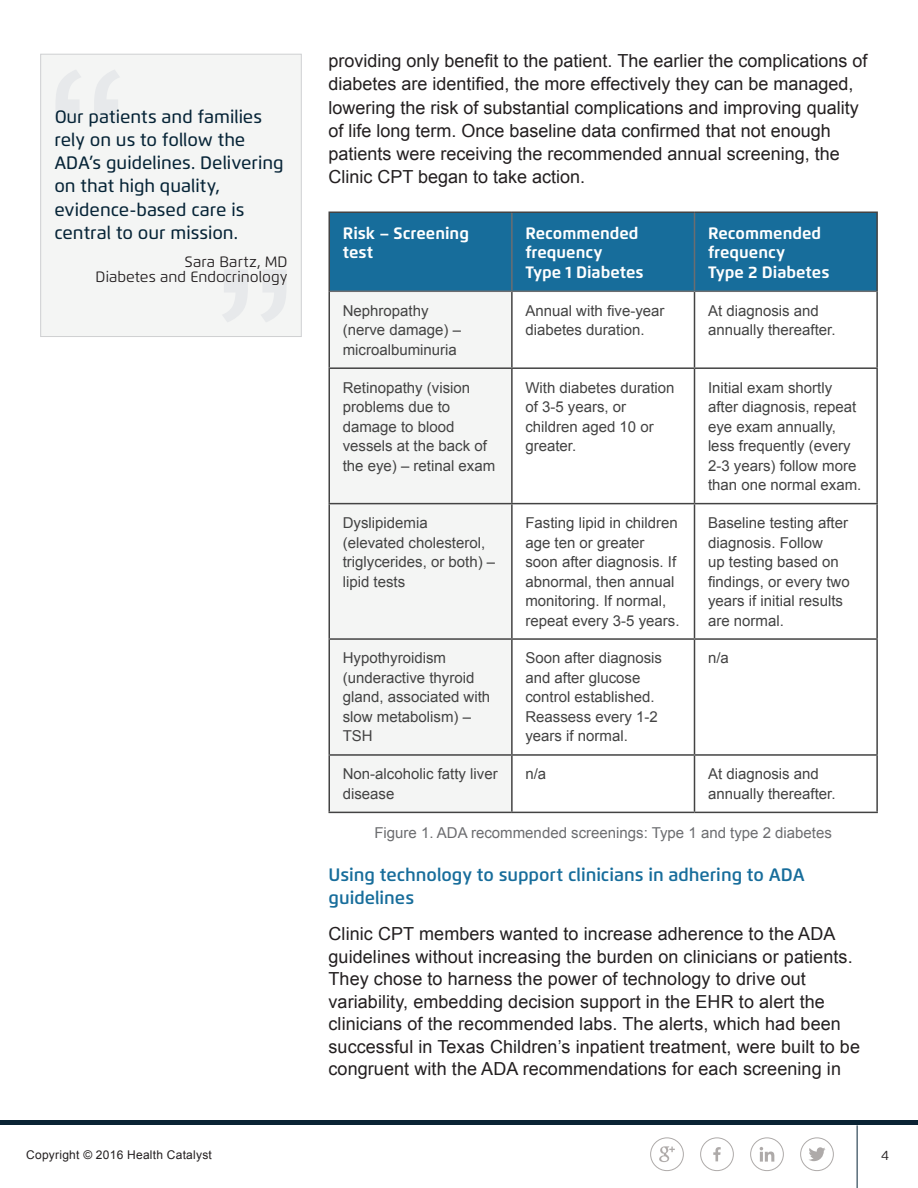
<style>
.page{position:relative;width:918px;height:1188px;background:#fff}
.page>*{position:absolute;margin:0;border:0;box-sizing:border-box;transform-origin:0 0}
.Body_Copy{font:18px/22.5px "Arial";letter-spacing:.005em;color:#231f20}
.Quotation_body_copy{font:500 18px/23.2px "Flexo";color:#062437}
.Subhead{font:600 18px/23.2px "Flexo";color:#176d9b}
.Table_Row_Header{font:700 16.5px/19.5px "Flexo";color:#fff}
.Table_Row_Body{font:15px/19.5px "Arial";color:#434343}
.Captions{font:15px "Arial";color:#6c6d70}
.Quotation_attributio{font:15px/15px "Flexo";color:#231f20;text-align:right}
.t1{font:13.5px "Flexo";color:#231f20}
.t2{font:12px "Arial";letter-spacing:.02em;color:#231f20}
</style>
<div class="page">
<svg style="left:659px;top:1146px;width:16px;height:16px"></svg>
<div style="left:650px;top:1137px;width:34px;height:34px;border:1px solid #aeaaa9;border-radius:50%"></div>
<hr style="left:857px;top:1125px;width:1px;height:63px;background:#062437">
<div style="left:0;top:1120px;width:918px;height:5px;background:#0a2334"></div>
<svg style="left:809px;top:1147px;width:17px;height:14px"></svg>
<div style="left:800px;top:1137px;width:34px;height:34px;border:1px solid #aeaaa9;border-radius:50%"></div>
<svg style="left:713px;top:1147px;width:8px;height:14px"></svg>
<div style="left:700px;top:1137px;width:34px;height:34px;border:1px solid #aeaaa9;border-radius:50%"></div>
<svg style="left:760px;top:1147px;width:14px;height:15px"></svg>
<div style="left:750px;top:1137px;width:34px;height:34px;border:1px solid #aeaaa9;border-radius:50%"></div>
<div style="left:330px;top:213px;width:546px;height:78px;background:#176d9b"></div>
<div style="left:330px;top:292px;width:181px;height:520px;background:#f4f5f4"></div>
<hr style="left:511px;top:292px;width:2px;height:75px;background:#434343">
<hr style="left:694px;top:292px;width:1px;height:75px;background:#434343">
<hr style="left:328px;top:367px;width:184px;height:2px;background:#434343">
<hr style="left:512px;top:367px;width:182px;height:2px;background:#434343">
<hr style="left:511px;top:369px;width:2px;height:134px;background:#434343">
<hr style="left:694px;top:367px;width:184px;height:2px;background:#434343">
<hr style="left:694px;top:369px;width:1px;height:134px;background:#434343">
<hr style="left:511px;top:504px;width:2px;height:134px;background:#434343">
<hr style="left:694px;top:504px;width:1px;height:134px;background:#434343">
<hr style="left:511px;top:640px;width:2px;height:114px;background:#434343">
<hr style="left:694px;top:640px;width:1px;height:114px;background:#434343">
<hr style="left:511px;top:756px;width:2px;height:56px;background:#434343">
<hr style="left:694px;top:756px;width:1px;height:56px;background:#434343">
<hr style="left:511px;top:213px;width:2px;height:78px;background:#6c6d70">
<hr style="left:694px;top:213px;width:1px;height:78px;background:#6c6d70">
<hr style="left:330px;top:291px;width:182px;height:1px;background:#6c6d70">
<hr style="left:512px;top:291px;width:182px;height:1px;background:#6c6d70">
<hr style="left:694px;top:291px;width:182px;height:1px;background:#6c6d70">
<hr style="left:328px;top:212px;width:184px;height:1px;background:#434343">
<hr style="left:328px;top:213px;width:2px;height:78px;background:#434343">
<hr style="left:512px;top:212px;width:182px;height:1px;background:#434343">
<hr style="left:694px;top:212px;width:184px;height:1px;background:#434343">
<hr style="left:876px;top:213px;width:2px;height:78px;background:#434343">
<hr style="left:328px;top:291px;width:2px;height:76px;background:#434343">
<hr style="left:876px;top:291px;width:2px;height:76px;background:#434343">
<hr style="left:328px;top:369px;width:2px;height:134px;background:#434343">
<hr style="left:876px;top:369px;width:2px;height:134px;background:#434343">
<hr style="left:328px;top:504px;width:2px;height:134px;background:#434343">
<hr style="left:876px;top:504px;width:2px;height:134px;background:#434343">
<hr style="left:328px;top:640px;width:2px;height:114px;background:#434343">
<hr style="left:876px;top:640px;width:2px;height:114px;background:#434343">
<hr style="left:328px;top:756px;width:2px;height:56px;background:#434343">
<hr style="left:876px;top:756px;width:2px;height:56px;background:#434343">
<hr style="left:328px;top:812px;width:184px;height:1px;background:#434343">
<hr style="left:512px;top:812px;width:182px;height:1px;background:#434343">
<hr style="left:694px;top:812px;width:184px;height:1px;background:#434343">
<hr style="left:328px;top:503px;width:184px;height:1px;background:#434343">
<hr style="left:512px;top:503px;width:182px;height:1px;background:#434343">
<hr style="left:694px;top:503px;width:184px;height:1px;background:#434343">
<hr style="left:328px;top:638px;width:184px;height:2px;background:#434343">
<hr style="left:512px;top:638px;width:182px;height:2px;background:#434343">
<hr style="left:694px;top:638px;width:184px;height:2px;background:#434343">
<hr style="left:328px;top:754px;width:184px;height:2px;background:#434343">
<hr style="left:512px;top:754px;width:182px;height:2px;background:#434343">
<hr style="left:694px;top:754px;width:184px;height:2px;background:#434343">
<div style="left:41px;top:54px;width:260px;height:283px;background:#f4f5f4"></div>
<div style="left:40px;top:54px;width:262px;height:283px;border:1px solid #cfd0d2"></div>
<svg style="left:56px;top:70px;width:63px;height:52px"></svg>
<svg style="left:223px;top:270px;width:63px;height:52px"></svg>
<p class="Quotation_body_copy" style="left:54px;top:105px;width:231px">Our patients and families rely on us to follow the<br>ADA’s guidelines. Delivering on that high quality, evidence-based care is central to our mission.</p>
<p class="Quotation_attributio" style="left:96px;top:255px;width:193px">Sara Bartz, MD<br>Diabetes and Endocrinology</p>
<p class="Body_Copy" style="left:328px;top:49px;width:540px;line-height:23.2px">providing only benefit to the patient. The earlier the complications of diabetes are identified, the more effectively they can be managed, lowering the risk of substantial complications and improving quality of life long term. Once baseline data confirmed that not enough patients were receiving the recommended annual screening, the Clinic CPT began to take action.</p>
<p class="Table_Row_Header" style="left:343px;top:223px;width:128px">Risk – Screening test</p>
<p class="Table_Row_Header" style="left:525px;top:223px;width:115px">Recommended frequency</p>
<p class="Table_Row_Header" style="left:525px;top:262px;width:120px">Type 1 Diabetes</p>
<p class="Table_Row_Header" style="left:708px;top:223px;width:115px">Recommended frequency</p>
<p class="Table_Row_Header" style="left:708px;top:262px;width:123px">Type 2 Diabetes</p>
<p class="Table_Row_Body" style="left:343px;top:301px;width:120px">Nephropathy (nerve damage) – microalbuminuria</p>
<p class="Table_Row_Body" style="left:525px;top:301px;width:141px">Annual with five-year diabetes duration.</p>
<p class="Table_Row_Body" style="left:708px;top:301px;width:129px">At diagnosis and annually thereafter.</p>
<p class="Table_Row_Body" style="left:343px;top:378px;width:154px">Retinopathy (vision problems due to damage to blood vessels at the back of the eye) – retinal exam</p>
<p class="Table_Row_Body" style="left:525px;top:378px;width:151px">With diabetes duration of 3-5 years, or children aged 10 or greater.</p>
<p class="Table_Row_Body" style="left:708px;top:378px;width:155px">Initial exam shortly after diagnosis, repeat eye exam annually, less frequently (every<br>2-3 years) follow more than one normal exam.</p>
<p class="Table_Row_Body" style="left:343px;top:513px;width:154px">Dyslipidemia<br>(elevated cholesterol, triglycerides, or both) – lipid tests</p>
<p class="Table_Row_Body" style="left:525px;top:513px;width:156px">Fasting lipid in children age ten or greater soon after diagnosis. If abnormal, then annual monitoring. If normal, repeat every 3-5 years.</p>
<p class="Table_Row_Body" style="left:708px;top:513px;width:143px">Baseline testing after diagnosis. Follow<br>up testing based on findings, or every two years if initial results are normal.</p>
<p class="Table_Row_Body" style="left:343px;top:649px;width:149px">Hypothyroidism (underactive thyroid gland, associated with slow metabolism) –<br>TSH</p>
<p class="Table_Row_Body" style="left:525px;top:649px;width:138px">Soon after diagnosis and after glucose control established.<br>Reassess every 1-2 years if normal.</p>
<p class="Table_Row_Body" style="left:708px;top:649px;width:22px">n/a</p>
<p class="Table_Row_Body" style="left:343px;top:765px;width:157px">Non-alcoholic fatty liver disease</p>
<p class="Table_Row_Body" style="left:525px;top:765px;width:22px">n/a</p>
<p class="Table_Row_Body" style="left:708px;top:765px;width:129px">At diagnosis and annually thereafter.</p>
<p class="Captions" style="left:374px;top:822px;width:459px">Figure 1. ADA recommended screenings: Type 1 and type 2 diabetes</p>
<p class="Subhead" style="left:328px;top:863px;width:478px">Using technology to support clinicians in adhering to ADA guidelines</p>
<p class="Body_Copy" style="left:328px;top:923px;width:533px">Clinic CPT members wanted to increase adherence to the ADA guidelines without increasing the burden on clinicians or patients.<br>They chose to harness the power of technology to drive out variability, embedding decision support in the EHR to alert the clinicians of the recommended labs. The alerts, which had been successful in Texas Children’s inpatient treatment, were built to be congruent with the ADA recommendations for each screening in</p>
<p class="t2" style="left:26px;top:1147px;width:187px">Copyright © 2016 Health Catalyst</p>
<p class="t1" style="left:881px;top:1147px;width:10px">4</p>
</div>
